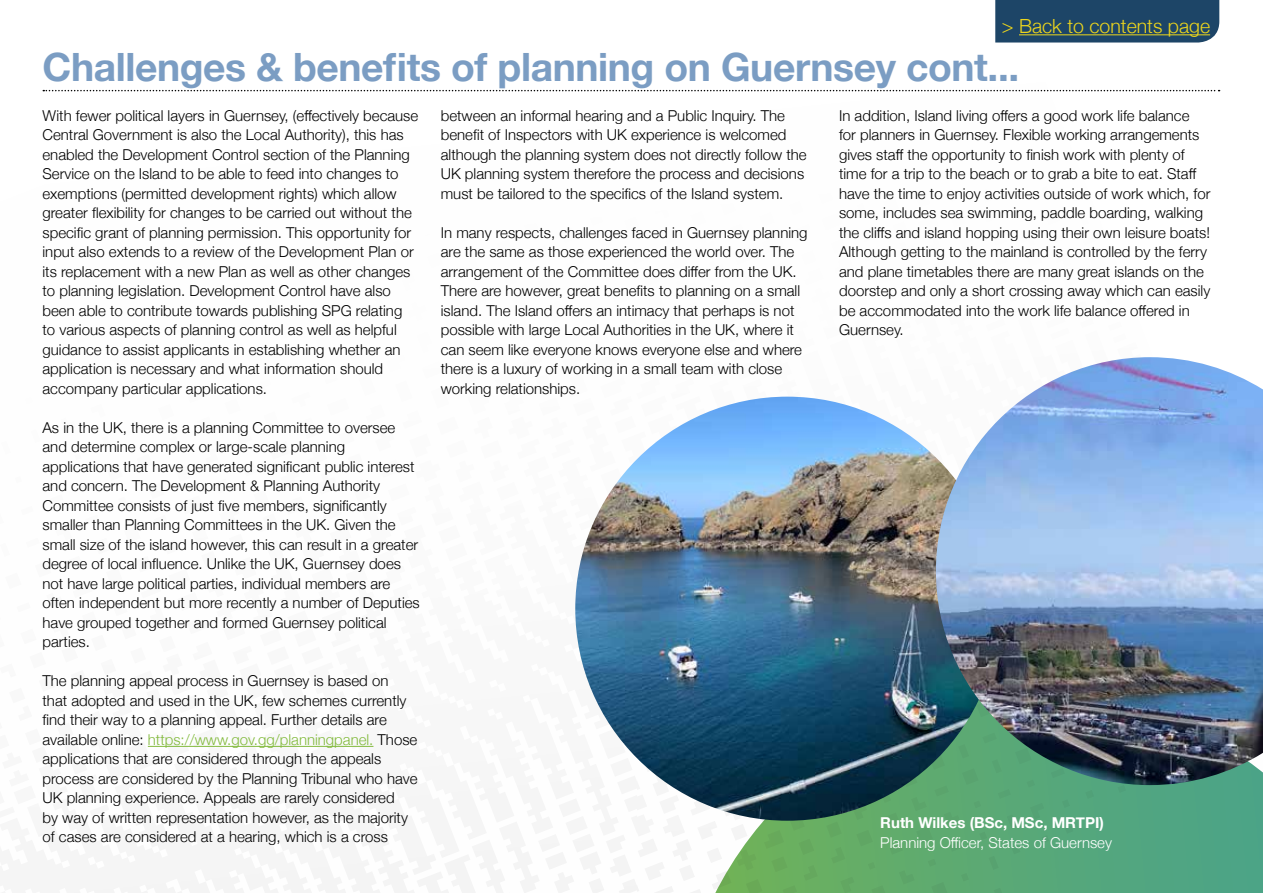
<style>
.page{position:relative;width:1263px;height:893px;background:#fff}
.page>*{position:absolute;margin:0;border:0;box-sizing:border-box;transform-origin:0 0}
.t1{font:700 39px "Helvetica Neue";letter-spacing:-.01em;color:#7b9dc3}
.t2{font:300 19.5px "Helvetica Neue";color:#edd51c}
.t3{font:300 15px/19.5px "Helvetica Neue";color:#000}
.t4{font:300 15px "Helvetica Neue";color:#fff}
.t5{font:700 15px "Helvetica Neue";color:#fff}
.s1{color:#82ba3d}
</style>
<div class="page">
<img style="left:42px;top:0;width:1179px;height:893px">
<div style="left:995px;top:0;width:224px;height:43px;background:#1d4567"></div>
<hr style="left:1019px;top:34px;width:191px;height:1px;background:#edd51c">
<svg style="left:43px;top:90px;width:1176px;height:1px"></svg>
<svg style="left:638px;top:760px;width:625px;height:133px"></svg>
<hr style="left:148px;top:746px;width:225px;height:1px;background:#82ba3d">
<img style="left:575px;top:397px;width:424px;height:424px;border-radius:212px">
<img style="left:936px;top:357px;width:327px;height:428px">
<h2 class="t2" style="left:1002px;top:10px;width:210px">&gt; Back to contents page</h2>
<h1 class="t1" style="left:43px;top:36px;width:978px">Challenges &amp; benefits of planning on Guernsey cont...</h1>
<p class="t3" style="left:43px;top:105px;width:377px">With fewer political layers in Guernsey, (effectively because Central Government is also the Local Authority), this has enabled the Development Control section of the Planning Service on the Island to be able to feed into changes to exemptions (permitted development rights) which allow greater flexibility for changes to be carried out without the specific grant of planning permission. This opportunity for input also extends to a review of the Development Plan or its replacement with a new Plan as well as other changes to planning legislation. Development Control have also been able to contribute towards publishing SPG relating to various aspects of planning control as well as helpful guidance to assist applicants in establishing whether an application is necessary and what information should accompany particular applications.</p>
<p class="t3" style="left:43px;top:417px;width:379px">As in the UK, there is a planning Committee to oversee and determine complex or large-scale planning applications that have generated significant public interest and concern. The Development &amp; Planning Authority Committee consists of just five members, significantly smaller than Planning Committees in the UK. Given the small size of the island however, this can result in a greater degree of local influence. Unlike the UK, Guernsey does not have large political parties, individual members are often independent but more recently a number of Deputies have grouped together and formed Guernsey political parties.</p>
<p class="t3" style="left:43px;top:670px;width:377px">The planning appeal process in Guernsey is based on<br>that adopted and used in the UK, few schemes currently find their way to a planning appeal. Further details are available online: <span class="s1">https://www.gov.gg/planningpanel.</span> Those applications that are considered through the appeals process are considered by the Planning Tribunal who have UK planning experience. Appeals are rarely considered<br>by way of written representation however, as the majority of cases are considered at a hearing, which is a cross</p>
<p class="t3" style="left:441px;top:105px;width:367px">between an informal hearing and a Public Inquiry. The benefit of Inspectors with UK experience is welcomed although the planning system does not directly follow the UK planning system therefore the process and decisions must be tailored to the specifics of the Island system.</p>
<p class="t3" style="left:441px;top:222px;width:368px">In many respects, challenges faced in Guernsey planning are the same as those experienced the world over. The arrangement of the Committee does differ from the UK.<br>There are however, great benefits to planning on a small island. The Island offers an intimacy that perhaps is not possible with large Local Authorities in the UK, where it can seem like everyone knows everyone else and where there is a luxury of working in a small team with close working relationships.</p>
<p class="t3" style="left:839px;top:105px;width:373px">In addition, Island living offers a good work life balance<br>for planners in Guernsey. Flexible working arrangements gives staff the opportunity to finish work with plenty of time for a trip to the beach or to grab a bite to eat. Staff have the time to enjoy activities outside of work which, for some, includes sea swimming, paddle boarding, walking the cliffs and island hopping using their own leisure boats!<br>Although getting to the mainland is controlled by the ferry and plane timetables there are many great islands on the doorstep and only a short crossing away which can easily be accommodated into the work life balance offered in Guernsey.</p>
<p class="t5" style="left:880px;top:811px;width:225px">Ruth Wilkes (BSc, MSc, MRTPI)</p>
<p class="t4" style="left:880px;top:830px;width:233px">Planning Officer, States of Guernsey</p>
</div>
